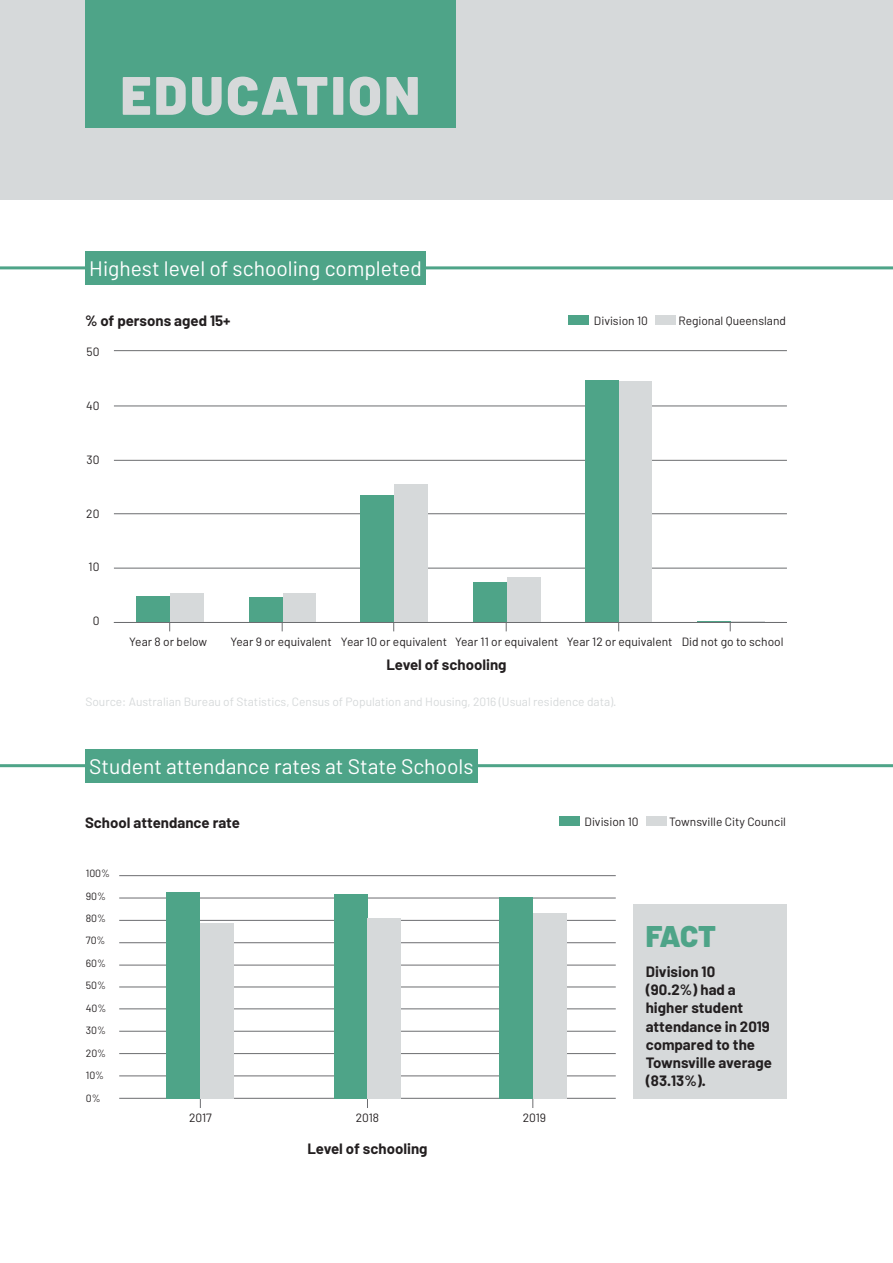
<style>
.page{position:relative;width:893px;height:1263px;background:#fff}
.page>*{position:absolute;margin:0;border:0;box-sizing:border-box;transform-origin:0 0}
.Section_Heading{font:900 54px "Barlow";letter-spacing:.05em;color:#d6d9da}
.Paragraph_Style_2{font:900 30px "Barlow";color:#4ea488}
.Green_Sub{font:21px "Barlow";color:#fff}
.Axis_Headings{font:700 15px/18px "Barlow";color:#231f20}
.t1{font:12px "Barlow";color:#231f20}
.t2{font:12px "Barlow";color:#d6d9da}
.t3{font:10.5px "Barlow";color:#231f20}
</style>
<div class="page">
<div style="left:0;top:0;width:893px;height:200px;background:#d6d9da"></div>
<div style="left:85px;top:251px;width:341px;height:34px;background:#4ea488"></div>
<hr style="left:0;top:266px;width:893px;height:3px;background:#4ea488">
<div style="left:85px;top:0;width:370px;height:128px;background:#4ea488"></div>
<div style="left:85px;top:749px;width:393px;height:33px;background:#4ea488"></div>
<hr style="left:0;top:764px;width:893px;height:3px;background:#4ea488">
<div style="left:633px;top:904px;width:154px;height:194px;background:#d6d9da"></div>
<div style="left:559px;top:816px;width:21px;height:10px;background:#4ea488"></div>
<div style="left:646px;top:816px;width:21px;height:10px;background:#d6d9da"></div>
<hr style="left:114px;top:568px;width:673px;height:1px;background:#6c6d70">
<hr style="left:114px;top:513px;width:673px;height:1px;background:#6c6d70">
<hr style="left:114px;top:460px;width:673px;height:1px;background:#6c6d70">
<hr style="left:114px;top:405px;width:673px;height:1px;background:#6c6d70">
<hr style="left:114px;top:350px;width:673px;height:1px;background:#6c6d70">
<div style="left:136px;top:597px;width:34px;height:26px;background:#4ea488"></div>
<div style="left:249px;top:598px;width:34px;height:25px;background:#4ea488"></div>
<div style="left:360px;top:495px;width:34px;height:128px;background:#4ea488"></div>
<div style="left:473px;top:583px;width:34px;height:40px;background:#4ea488"></div>
<div style="left:585px;top:380px;width:34px;height:243px;background:#4ea488"></div>
<hr style="left:697px;top:621px;width:34px;height:2px;background:#4ea488">
<div style="left:170px;top:594px;width:34px;height:29px;background:#d6d9da"></div>
<div style="left:283px;top:593px;width:32px;height:30px;background:#d6d9da"></div>
<div style="left:394px;top:484px;width:34px;height:139px;background:#d6d9da"></div>
<div style="left:507px;top:577px;width:33px;height:46px;background:#d6d9da"></div>
<div style="left:619px;top:381px;width:33px;height:242px;background:#d6d9da"></div>
<hr style="left:731px;top:621px;width:33px;height:2px;background:#d6d9da">
<hr style="left:114px;top:622px;width:673px;height:1px;background:#6c6d70">
<div style="left:568px;top:315px;width:21px;height:10px;background:#4ea488"></div>
<div style="left:655px;top:315px;width:21px;height:10px;background:#d6d9da"></div>
<hr style="left:119px;top:1098px;width:497px;height:1px;background:#6c6d70">
<hr style="left:119px;top:1053px;width:497px;height:1px;background:#6c6d70">
<hr style="left:119px;top:1008px;width:497px;height:1px;background:#6c6d70">
<hr style="left:119px;top:964px;width:497px;height:1px;background:#6c6d70">
<hr style="left:119px;top:920px;width:497px;height:1px;background:#6c6d70">
<hr style="left:119px;top:875px;width:497px;height:1px;background:#6c6d70">
<hr style="left:119px;top:1075px;width:497px;height:1px;background:#6c6d70">
<hr style="left:119px;top:1031px;width:497px;height:1px;background:#6c6d70">
<hr style="left:119px;top:986px;width:497px;height:1px;background:#6c6d70">
<hr style="left:119px;top:942px;width:497px;height:1px;background:#6c6d70">
<hr style="left:119px;top:897px;width:497px;height:1px;background:#6c6d70">
<div style="left:167px;top:892px;width:33px;height:206px;background:#4ea488"></div>
<div style="left:200px;top:923px;width:34px;height:175px;background:#d6d9da"></div>
<div style="left:334px;top:894px;width:33px;height:204px;background:#4ea488"></div>
<div style="left:367px;top:918px;width:34px;height:180px;background:#d6d9da"></div>
<div style="left:499px;top:897px;width:34px;height:201px;background:#4ea488"></div>
<div style="left:533px;top:913px;width:33px;height:185px;background:#d6d9da"></div>
<p class="Section_Heading" style="left:121px;top:62px;width:301px">EDUCATION</p>
<p class="Green_Sub" style="left:89px;top:256px;width:334px">Highest level of schooling completed</p>
<p class="Axis_Headings" style="left:85px;top:312px;width:147px">% of persons aged 15+</p>
<p class="t1" style="left:87px;top:345px;width:14px">50</p>
<p class="t1" style="left:86px;top:398px;width:15px">40</p>
<p class="t1" style="left:86px;top:452px;width:14px">30</p>
<p class="t1" style="left:86px;top:506px;width:15px">20</p>
<p class="t1" style="left:89px;top:560px;width:12px">10</p>
<p class="t1" style="left:93px;top:613px;width:8px">0</p>
<p class="t1" style="left:594px;top:313px;width:56px">Division 10</p>
<p class="t1" style="left:678px;top:313px;width:109px">Regional Queensland</p>
<p class="t1" style="left:129px;top:634px;width:79px">Year 8 or below</p>
<p class="t1" style="left:230px;top:634px;width:103px">Year 9 or equivalent</p>
<p class="t1" style="left:341px;top:634px;width:108px">Year 10 or equivalent</p>
<p class="t1" style="left:455px;top:634px;width:105px">Year 11 or equivalent</p>
<p class="t1" style="left:567px;top:634px;width:107px">Year 12 or equivalent</p>
<p class="t1" style="left:682px;top:634px;width:103px">Did not go to school</p>
<p class="Axis_Headings" style="left:386px;top:655px;width:122px">Level of schooling</p>
<p class="t2" style="left:85px;top:695px;width:533px">Source: Australian Bureau of Statistics, Census of Population and Housing, 2016 (Usual residence data).</p>
<p class="Green_Sub" style="left:89px;top:753px;width:386px">Student attendance rates at State Schools</p>
<p class="Axis_Headings" style="left:85px;top:813px;width:156px">School attendance rate</p>
<p class="t1" style="left:585px;top:814px;width:56px">Division 10</p>
<p class="t1" style="left:669px;top:814px;width:119px">Townsville City Council</p>
<p class="t3" style="left:86px;top:867px;width:26px">100%</p>
<p class="t3" style="left:86px;top:889px;width:22px">90%</p>
<p class="t3" style="left:86px;top:912px;width:22px">80%</p>
<p class="t3" style="left:86px;top:934px;width:21px">70%</p>
<p class="t3" style="left:86px;top:957px;width:22px">60%</p>
<p class="t3" style="left:86px;top:979px;width:22px">50%</p>
<p class="t3" style="left:86px;top:1001px;width:22px">40%</p>
<p class="t3" style="left:86px;top:1024px;width:22px">30%</p>
<p class="t3" style="left:86px;top:1046px;width:22px">20%</p>
<p class="t3" style="left:86px;top:1069px;width:20px">10%</p>
<p class="t3" style="left:86px;top:1091px;width:16px">0%</p>
<p class="t1" style="left:189px;top:1111px;width:24px">2017</p>
<p class="t1" style="left:356px;top:1111px;width:25px">2018</p>
<p class="t1" style="left:523px;top:1111px;width:25px">2019</p>
<p class="Axis_Headings" style="left:307px;top:1139px;width:122px">Level of schooling</p>
<p class="Paragraph_Style_2" style="left:646px;top:917px;width:72px">FACT</p>
<p class="Axis_Headings" style="left:646px;top:963px;width:128px">Division 10<br>(90.2%) had a higher student attendance in 2019 compared to the<br>Townsville average (83.13%).</p>
</div>
